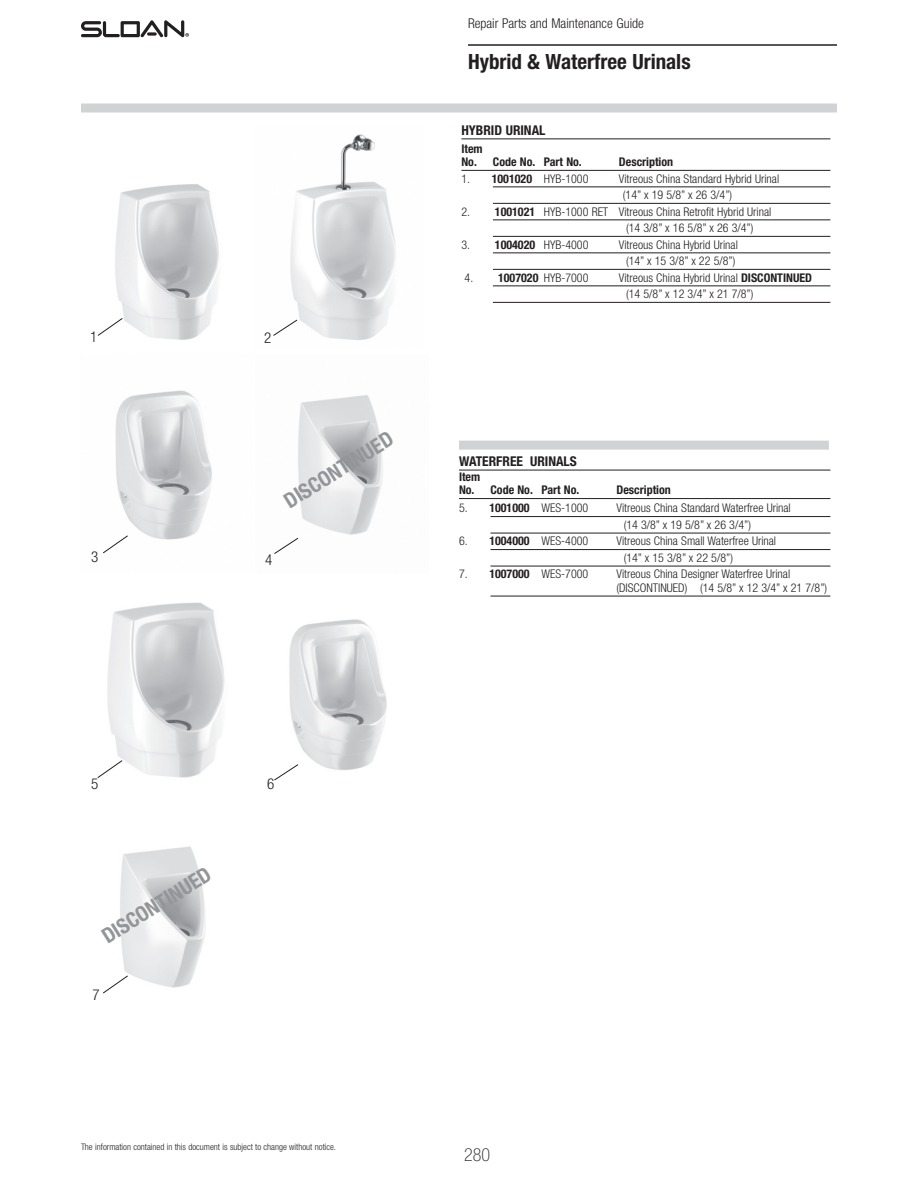
<style>
.page{position:relative;width:918px;height:1188px;background:#fff}
.page>*{position:absolute;margin:0;border:0;box-sizing:border-box;transform-origin:0 0}
.t1{font:700 condensed 21px "Helvetica Neue LT Std";color:#939598}
.t2{font:700 condensed 21px "Helvetica Neue LT Std";color:#231f20}
.t3{font:100 condensed 18px "Helvetica Neue LT Std";color:#231f20}
.t4{font:300 condensed 15px "Helvetica Neue LT Std";color:#231f20}
.t5{font:300 condensed 13.5px "Helvetica Neue LT Std";color:#231f20}
.t6{font:700 condensed 13.5px "Helvetica Neue LT Std";color:#231f20}
.t7{font:300 condensed 12px/16.5px "Helvetica Neue LT Std";color:#231f20}
.t8{font:700 condensed 12px/13.5px "Helvetica Neue LT Std";color:#231f20}
.t9{font:300 condensed 9px "Helvetica Neue LT Std";color:#231f20}
.s1{font-weight:700}
</style>
<div class="page">
<div style="left:81px;top:104px;width:756px;height:8px;background:#d1d2d4"></div>
<hr style="left:468px;top:44px;width:369px;height:2px;background:#231f20">
<svg style="left:81px;top:20px;width:108px;height:17px"></svg>
<img style="left:289px;top:619px;width:98px;height:151px">
<img style="left:107px;top:602px;width:118px;height:176px">
<img style="left:115px;top:390px;width:268px;height:150px">
<img style="left:290px;top:134px;width:106px;height:206px">
<img style="left:115px;top:184px;width:104px;height:156px">
<svg style="left:97px;top:317px;width:26px;height:20px"></svg>
<svg style="left:273px;top:319px;width:25px;height:18px"></svg>
<svg style="left:273px;top:537px;width:26px;height:17px"></svg>
<svg style="left:97px;top:760px;width:26px;height:18px"></svg>
<svg style="left:274px;top:764px;width:25px;height:17px"></svg>
<img style="left:120px;top:846px;width:86px;height:142px">
<svg style="left:103px;top:975px;width:26px;height:19px"></svg>
<svg style="left:103px;top:535px;width:26px;height:19px"></svg>
<div style="left:459px;top:441px;width:370px;height:9px;background:#d1d2d4"></div>
<hr style="left:461px;top:138px;width:369px;height:1px;background:#231f20">
<hr style="left:461px;top:170px;width:369px;height:1px;background:#231f20">
<hr style="left:493px;top:186px;width:337px;height:1px;background:#231f20">
<hr style="left:493px;top:203px;width:337px;height:1px;background:#231f20">
<hr style="left:493px;top:219px;width:337px;height:1px;background:#231f20">
<hr style="left:493px;top:236px;width:337px;height:1px;background:#231f20">
<hr style="left:493px;top:252px;width:337px;height:1px;background:#231f20">
<hr style="left:493px;top:269px;width:337px;height:1px;background:#231f20">
<hr style="left:493px;top:285px;width:337px;height:1px;background:#231f20">
<hr style="left:493px;top:302px;width:337px;height:1px;background:#231f20">
<hr style="left:459px;top:470px;width:371px;height:1px;background:#231f20">
<hr style="left:459px;top:498px;width:371px;height:1px;background:#231f20">
<hr style="left:490px;top:516px;width:340px;height:1px;background:#231f20">
<hr style="left:490px;top:533px;width:340px;height:1px;background:#231f20">
<hr style="left:490px;top:549px;width:340px;height:1px;background:#231f20">
<hr style="left:490px;top:566px;width:340px;height:1px;background:#231f20">
<hr style="left:490px;top:596px;width:340px;height:1px;background:#231f20">
<p class="t4" style="left:90px;top:328px;width:9px">1</p>
<p class="t4" style="left:264px;top:330px;width:9px">2</p>
<p class="t4" style="left:91px;top:548px;width:9px">3</p>
<h1 class="t1" style="left:279px;top:492px;width:126px;rotate:-32deg">DISCONTINUED</h1>
<p class="t4" style="left:265px;top:551px;width:9px">4</p>
<p class="t5" style="left:468px;top:15px;width:177px">Repair Parts and Maintenance Guide</p>
<h1 class="t2" style="left:468px;top:49px;width:224px">Hybrid &amp; Waterfree Urinals</h1>
<p class="t6" style="left:461px;top:122px;width:86px">HYBRID URINAL</p>
<p class="t8" style="left:461px;top:142px;width:122px">Item<br>No. Code No. Part No.</p>
<p class="t8" style="left:619px;top:155px;width:56px">Description</p>
<p class="t7" style="left:461px;top:170px;width:129px">1. <span class="s1">1001020</span> HYB-1000</p>
<p class="t7" style="left:623px;top:170px;width:158px;text-indent:-4px">Vitreous China Standard Hybrid Urinal (14” x 19 5/8” x 26 3/4”)</p>
<p class="t7" style="left:626px;top:203px;width:147px;text-indent:-165px">2. <span class="s1">1001021</span> HYB-1000 RET Vitreous China Retrofit Hybrid Urinal (14 3/8” x 16 5/8” x 26 3/4”)</p>
<p class="t7" style="left:461px;top:236px;width:129px">3. <span class="s1">1004020</span> HYB-4000</p>
<p class="t7" style="left:619px;top:236px;width:120px;text-align:center">Vitreous China Hybrid Urinal (14” x 15 3/8” x 22 5/8”)</p>
<p class="t7" style="left:465px;top:269px;width:125px">4. <span class="s1">1007020</span> HYB-7000</p>
<p class="t7" style="left:626px;top:269px;width:187px;text-indent:-7px">Vitreous China Hybrid Urinal <span class="s1">DISCONTINUED </span>(14 5/8” x 12 3/4” x 21 7/8”)</p>
<p class="t6" style="left:459px;top:453px;width:119px">WATERFREE URINALS</p>
<p class="t8" style="left:459px;top:470px;width:122px">Item<br>No. Code No. Part No.</p>
<p class="t8" style="left:616px;top:483px;width:56px">Description</p>
<p class="t7" style="left:459px;top:500px;width:131px">5. <span class="s1">1001000</span> WES-1000</p>
<p class="t7" style="left:624px;top:500px;width:169px;text-indent:-7px">Vitreous China Standard Waterfree Urinal (14 3/8” x 19 5/8” x 26 3/4”)</p>
<p class="t7" style="left:459px;top:533px;width:131px">6. <span class="s1">1004000</span> WES-4000</p>
<p class="t7" style="left:624px;top:533px;width:154px;text-indent:-7px">Vitreous China Small Waterfree Urinal (14” x 15 3/8” x 22 5/8”)</p>
<p class="t7" style="left:459px;top:566px;width:131px">7. <span class="s1">1007000</span> WES-7000</p>
<p class="t7" style="left:616px;top:567px;width:212px;line-height:13.5px">Vitreous China Designer Waterfree Urinal (DISCONTINUED) (14 5/8” x 12 3/4” x 21 7/8”)</p>
<p class="t4" style="left:91px;top:775px;width:9px">5</p>
<p class="t4" style="left:267px;top:775px;width:9px">6</p>
<h1 class="t1" style="left:97px;top:927px;width:126px;rotate:-32deg">DISCONTINUED</h1>
<p class="t4" style="left:93px;top:986px;width:9px">7</p>
<p class="t9" style="left:81px;top:1142px;width:257px">The information contained in this document is subject to change without notice.</p>
<h2 class="t3" style="left:464px;top:1145px;width:27px">280</h2>
</div>
